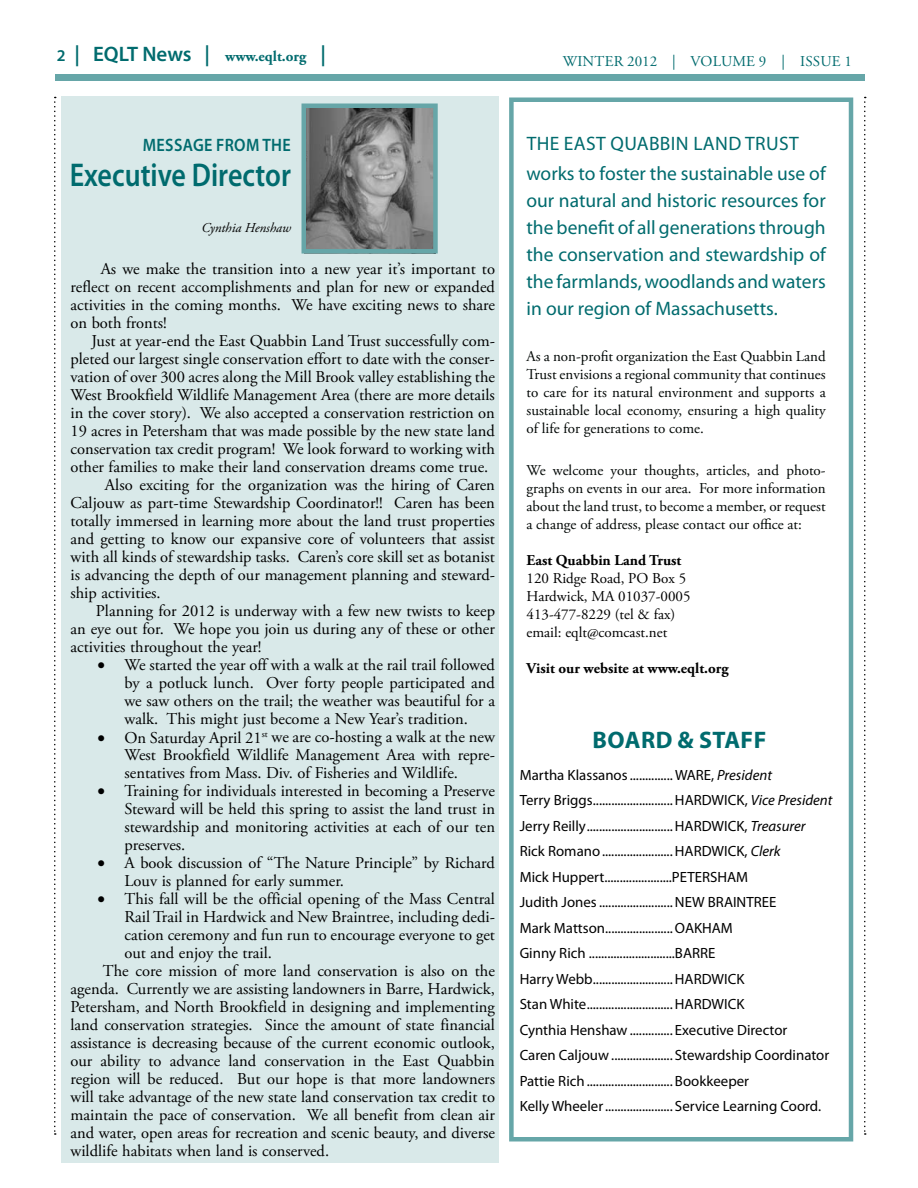
<style>
.page{position:relative;width:918px;height:1188px;background:#fff}
.page>*{position:absolute;margin:0;border:0;box-sizing:border-box;transform-origin:0 0}
.t1{font:600 33px "Myriad Pro";color:#006b6e;scale:.85 1}
.t2{font:700 24px "Myriad Pro";letter-spacing:.02em;color:#006b6e}
.t3{font:19.5px/27px "Myriad Pro";color:#006b6e;text-align:justify}
.t4{font:19.5px/30px "Myriad Pro";letter-spacing:.02em;color:#006b6e}
.t5{font:600 18px "Myriad Pro";color:#006b6e;scale:.9 1}
.t6{font:16.5px/18px "Adobe Garamond Pro";color:#000;text-align:justify}
.t7{font:15px/18px "Adobe Garamond Pro";color:#000604;text-align:justify}
.t8{font:15px/18px "Adobe Garamond Pro";color:#000100}
.t9{font:700 15px "Adobe Garamond Pro";color:#000100}
.t10{font:15px "Adobe Garamond Pro";letter-spacing:.015em;color:#006b6e}
.t11{font:700 15px "Adobe Garamond Pro";color:#006b6e}
.t12{font:14.85px/25.5px "Myriad Pro";color:#000}
.t13{font:italic 14.85px "Myriad Pro";color:#000}
.t14{font:italic 13.5px "Adobe Garamond Pro";color:#000}
.s1{font-family:"Myriad Pro";font-weight:600;font-size:16.5px}
.s2{font-family:"Myriad Pro";font-weight:600;font-size:21px}
.s3{font-style:italic}
.s4{font-style:normal}
</style>
<div class="page">
<div style="left:55px;top:74px;width:810px;height:7px;background:#66a6a8"></div>
<svg style="left:54px;top:97px;width:2px;height:1038px"></svg>
<svg style="left:864px;top:97px;width:2px;height:1038px"></svg>
<div style="left:62px;top:96px;width:438px;height:1067px;background:#d9e9e9"></div>
<img style="left:307px;top:109px;width:126px;height:140px">
<div style="left:302px;top:104px;width:136px;height:150px;border:4px solid #66a6a8"></div>
<div style="left:509px;top:98px;width:344px;height:1044px;border:4px solid #66a6a8"></div>
<p class="t11" style="left:57px;top:48px;width:271px"><span class="s1">2</span> <span class="s2">| EQLT News |</span> www.eqlt.org <span class="s2">|</span></p>
<p class="t10" style="left:563px;top:52px;width:291px">WINTER 2012 | Volume 9 | Issue 1</p>
<p class="t5" style="left:143px;top:134px;width:27px">Message</p>
<p class="t5" style="left:216px;top:134px;width:63px">fromthe</p>
<h1 class="t1" style="left:70px;top:154px;width:262px">Executive Director</h1>
<p class="t14" style="left:201px;top:220px;width:91px">Cynthia Henshaw</p>
<p class="t6" style="left:70px;top:261px;width:426px;text-indent:30px">As we make the transition into a new year it’s important to reflect on recent accomplishments and plan for new or expanded activities in the coming months. We have exciting news to share on both fronts!</p>
<p class="t6" style="left:92px;top:333px;width:405px">Just at year-end the East Quabbin Land Trust successfully com-</p>
<p class="t6" style="left:70px;top:351px;width:426px">pleted our largest single conservation effort to date with the conser-</p>
<p class="t6" style="left:70px;top:369px;width:426px">vation of over 300 acres along the Mill Brook valley establishing the</p>
<p class="t6" style="left:70px;top:387px;width:426px">West Brookfield Wildlife Management Area (there are more details</p>
<p class="t6" style="left:70px;top:405px;width:426px">in the cover story). We also accepted a conservation restriction on</p>
<p class="t6" style="left:70px;top:423px;width:426px">19 acres in Petersham that was made possible by the new state land</p>
<p class="t6" style="left:70px;top:441px;width:426px">conservation tax credit program! We look forward to working with</p>
<p class="t6" style="left:70px;top:459px;width:419px">other families to make their land conservation dreams come true.</p>
<p class="t6" style="left:105px;top:477px;width:392px">Also exciting for the organization was the hiring of Caren</p>
<p class="t6" style="left:70px;top:495px;width:426px">Caljouw as part-time Stewardship Coordinator!! Caren has been</p>
<p class="t6" style="left:70px;top:513px;width:426px">totally immersed in learning more about the land trust properties</p>
<p class="t6" style="left:70px;top:531px;width:426px">and getting to know our expansive core of volunteers that assist</p>
<p class="t6" style="left:70px;top:549px;width:426px">with all kinds of stewardship tasks. Caren’s core skill set as botanist</p>
<p class="t6" style="left:70px;top:567px;width:426px">is advancing the depth of our management planning and steward-</p>
<p class="t6" style="left:70px;top:585px;width:92px">ship activities.</p>
<p class="t6" style="left:96px;top:603px;width:401px">Planning for 2012 is underway with a few new twists to keep</p>
<p class="t6" style="left:70px;top:621px;width:426px">an eye out for. We hope you join us during any of these or other</p>
<p class="t6" style="left:70px;top:639px;width:193px">activities throughout the year!</p>
<p class="t6" style="left:125px;top:657px;width:372px;text-indent:-27px">• We started the year off with a walk at the rail trail followed by a potluck lunch. Over forty people participated and we saw others on the trail; the weather was beautiful for a walk. This might just become a New Year’s tradition.</p>
<p class="t6" style="left:125px;top:729px;width:372px;text-indent:-27px">• On Saturday April 21<sup>st</sup> we are co-hosting a walk at the new West Brookfield Wildlife Management Area with repre&shy;sentatives from Mass. Div. of Fisheries and Wildlife.</p>
<p class="t6" style="left:125px;top:783px;width:372px;text-indent:-27px">• Training for individuals interested in becoming a Preserve Steward will be held this spring to assist the land trust in stewardship and monitoring activities at each of our ten preserves.</p>
<p class="t6" style="left:125px;top:855px;width:372px;text-indent:-27px">• A book discussion of “The Nature Principle” by Richard<br>Louv is planned for early summer.</p>
<p class="t6" style="left:98px;top:891px;width:399px">• This fall will be the official opening of the Mass Central</p>
<p class="t6" style="left:125px;top:909px;width:372px">Rail Trail in Hardwick and New Braintree, including dedi-</p>
<p class="t6" style="left:125px;top:927px;width:372px">cation ceremony and fun run to encourage everyone to get</p>
<p class="t6" style="left:125px;top:945px;width:149px">out and enjoy the trail.</p>
<p class="t6" style="left:103px;top:963px;width:394px">The core mission of more land conservation is also on the</p>
<p class="t6" style="left:70px;top:981px;width:426px">agenda. Currently we are assisting landowners in Barre, Hardwick,</p>
<p class="t6" style="left:70px;top:999px;width:426px">Petersham, and North Brookfield in designing and implementing</p>
<p class="t6" style="left:70px;top:1017px;width:426px">land conservation strategies. Since the amount of state financial</p>
<p class="t6" style="left:70px;top:1035px;width:426px">assistance is decreasing because of the current economic outlook,</p>
<p class="t6" style="left:70px;top:1053px;width:426px">our ability to advance land conservation in the East Quabbin</p>
<p class="t6" style="left:70px;top:1071px;width:426px">region will be reduced. But our hope is that more landowners</p>
<p class="t6" style="left:70px;top:1089px;width:426px">will take advantage of the new state land conservation tax credit to</p>
<p class="t6" style="left:70px;top:1107px;width:426px">maintain the pace of conservation. We all benefit from clean air</p>
<p class="t6" style="left:70px;top:1125px;width:426px">and water, open areas for recreation and scenic beauty, and diverse</p>
<p class="t6" style="left:70px;top:1143px;width:260px">wildlife habitats when land is conserved.</p>
<p class="t4" style="left:526px;top:128px;width:301px">The East Quabbin Land Trust works to foster the sustainable use of</p>
<p class="t3" style="left:526px;top:187px;width:301px">our natural and historic resources for the benefit of all generations through the conservation and stewardship of the farmlands, woodlands and waters in our region of Massachusetts.</p>
<p class="t7" style="left:526px;top:348px;width:301px">As a non-profit organization the East Quabbin Land Trust envisions a regional community that continues to care for its natural environment and supports a sustainable local economy, ensuring a high quality of life for generations to come.</p>
<p class="t7" style="left:526px;top:462px;width:301px">We welcome your thoughts, articles, and photo&shy;graphs on events in our area. For more information about the land trust, to become a member, or request a change of address, please contact our office at:</p>
<p class="t9" style="left:526px;top:552px;width:156px">East Quabbin Land Trust</p>
<p class="t8" style="left:526px;top:570px;width:166px">120 Ridge Road, PO Box 5<br>Hardwick, MA 01037-0005<br>413-477-8229 (tel &amp; fax) email: eqlt@comcast.net</p>
<p class="t9" style="left:526px;top:660px;width:204px">Visit our website at www.eqlt.org</p>
<h2 class="t2" style="left:593px;top:725px;width:175px">BOARD &amp; STAFF</h2>
<p class="t12" style="left:520px;top:762px;width:254px">Martha Klassanos.............. WARE, <span class="s3">President<br></span>Terry Briggs..........................HARD</p>
<p class="t13" style="left:712px;top:791px;width:122px"><span class="s4">WICK,</span> Vice President</p>
<p class="t12" style="left:520px;top:813px;width:165px">Jerry Reilly............................HARD</p>
<p class="t13" style="left:712px;top:817px;width:96px"><span class="s4">WICK,</span> Treasurer</p>
<p class="t12" style="left:520px;top:838px;width:165px">Rick Romano.......................HARD</p>
<p class="t12" style="left:712px;top:838px;width:71px">WICK, <span class="s3">Clerk</span></p>
<p class="t12" style="left:520px;top:864px;width:185px">Mick Huppert......................PETERSHA</p>
<p class="t12" style="left:736px;top:864px;width:13px">M</p>
<p class="t12" style="left:520px;top:889px;width:197px">Judith Jones........................NEW BRAIN</p>
<p class="t12" style="left:746px;top:889px;width:16px">TREE</p>
<p class="t12" style="left:520px;top:915px;width:215px">Mark Mattson......................OAKHAM<br>Ginny Rich ............................BARRE<br>Harry Webb..........................HARD</p>
<p class="t12" style="left:712px;top:966px;width:34px">WICK</p>
<p class="t12" style="left:520px;top:991px;width:165px">Stan White............................HARD</p>
<p class="t12" style="left:520px;top:991px;width:311px;text-indent:192px">WICK<br>Cynthia Henshaw.............. Executive Director<br>Caren Caljouw .................... Stewardship Coordinator Pattie Rich............................ Bookkeeper<br>Kelly Wheeler...................... Service Learning Coord.</p>
</div>
